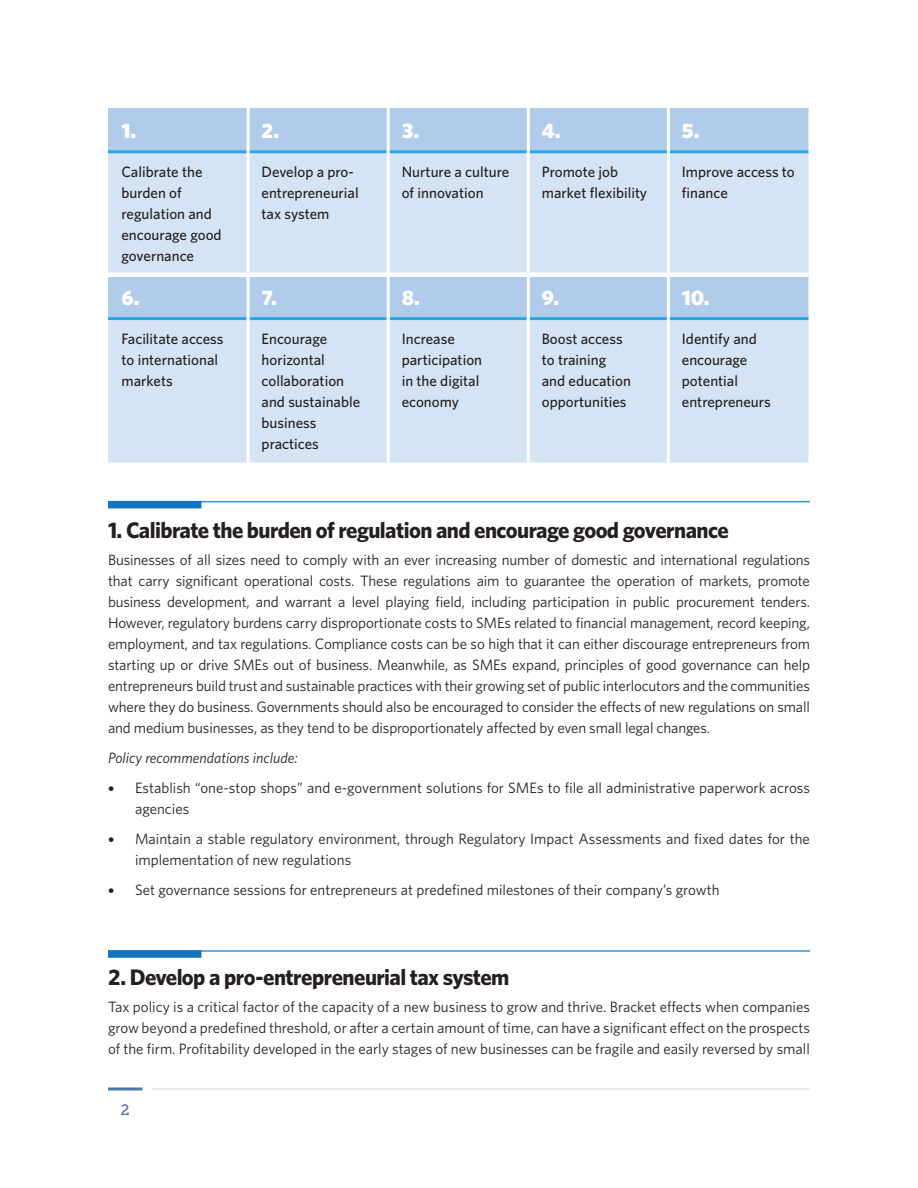
<style>
.page{position:relative;width:918px;height:1188px;background:#fff}
.page>*{position:absolute;margin:0;border:0;box-sizing:border-box;transform-origin:0 0}
.t1{font:700 22.5px "Whitney";letter-spacing:-.025em;color:#231f20}
.Body{font:900 21px "Whitney";color:#fff}
.List__first_item{font:15px/21px "Whitney";color:#231f20;text-align:justify}
.Body-2{font:500 15px/21px "Whitney";color:#231f20}
.List__first_item-2{font:italic 15px "Whitney";color:#231f20}
.t2{font:15px "Museo Slab 500";color:#546c9f}
.s1{font-family:"Museo Sans 500"}
</style>
<div class="page">
<hr style="left:151px;top:1088px;width:659px;height:2px;background:#1f568f">
<hr style="left:108px;top:1088px;width:34px;height:2px;background:#1f568f">
<div style="left:108px;top:108px;width:700px;height:42px;background:#b0ccea"></div>
<svg style="left:108px;top:153px;width:700px;height:310px;background:#d0e0f2"></svg>
<hr style="left:108px;top:317px;width:139px;height:3px;background:#24aae1">
<hr style="left:250px;top:317px;width:137px;height:3px;background:#24aae1">
<hr style="left:390px;top:317px;width:137px;height:3px;background:#24aae1">
<hr style="left:530px;top:317px;width:137px;height:3px;background:#24aae1">
<hr style="left:670px;top:317px;width:139px;height:3px;background:#24aae1">
<hr style="left:108px;top:150px;width:139px;height:3px;background:#24aae1">
<hr style="left:250px;top:150px;width:137px;height:3px;background:#24aae1">
<hr style="left:390px;top:150px;width:137px;height:3px;background:#24aae1">
<hr style="left:530px;top:150px;width:137px;height:3px;background:#24aae1">
<hr style="left:670px;top:150px;width:139px;height:3px;background:#24aae1">
<hr style="left:247px;top:108px;width:3px;height:44px;background:#fff">
<hr style="left:387px;top:108px;width:3px;height:44px;background:#fff">
<hr style="left:527px;top:108px;width:3px;height:44px;background:#fff">
<hr style="left:667px;top:108px;width:3px;height:44px;background:#fff">
<hr style="left:247px;top:152px;width:3px;height:121px;background:#fff">
<hr style="left:387px;top:152px;width:3px;height:121px;background:#fff">
<hr style="left:527px;top:152px;width:3px;height:121px;background:#fff">
<hr style="left:667px;top:152px;width:3px;height:121px;background:#fff">
<hr style="left:247px;top:277px;width:3px;height:42px;background:#fff">
<hr style="left:387px;top:277px;width:3px;height:42px;background:#fff">
<hr style="left:527px;top:277px;width:3px;height:42px;background:#fff">
<hr style="left:667px;top:277px;width:3px;height:42px;background:#fff">
<hr style="left:247px;top:319px;width:3px;height:144px;background:#fff">
<hr style="left:387px;top:319px;width:3px;height:144px;background:#fff">
<hr style="left:527px;top:319px;width:3px;height:144px;background:#fff">
<hr style="left:667px;top:319px;width:3px;height:144px;background:#fff">
<hr style="left:108px;top:273px;width:140px;height:4px;background:#fff">
<hr style="left:248px;top:273px;width:140px;height:4px;background:#fff">
<hr style="left:388px;top:273px;width:140px;height:4px;background:#fff">
<hr style="left:528px;top:273px;width:140px;height:4px;background:#fff">
<hr style="left:668px;top:273px;width:141px;height:4px;background:#fff">
<hr style="left:108px;top:501px;width:702px;height:1px;background:#3297d3">
<div style="left:108px;top:501px;width:93px;height:7px;background:#1074bc"></div>
<hr style="left:108px;top:950px;width:702px;height:2px;background:#3297d3">
<div style="left:108px;top:950px;width:93px;height:8px;background:#1074bc"></div>
<p class="Body" style="left:122px;top:117px;width:16px">1.</p>
<p class="Body" style="left:262px;top:117px;width:19px">2.</p>
<p class="Body" style="left:402px;top:117px;width:19px">3.</p>
<p class="Body" style="left:542px;top:117px;width:20px">4.</p>
<p class="Body" style="left:682px;top:117px;width:19px">5.</p>
<p class="Body-2" style="left:122px;top:161px;width:102px">Calibrate the burden of regulation and encourage good governance</p>
<p class="Body-2" style="left:262px;top:161px;width:99px">Develop a pro&shy;entrepreneurial tax system</p>
<p class="Body-2" style="left:402px;top:161px;width:109px">Nurture a culture of innovation</p>
<p class="Body-2" style="left:542px;top:161px;width:107px">Promote job market flexibility</p>
<p class="Body-2" style="left:682px;top:161px;width:114px">Improve access to finance</p>
<p class="Body" style="left:122px;top:284px;width:19px">6.</p>
<p class="Body" style="left:262px;top:284px;width:17px">7.</p>
<p class="Body" style="left:402px;top:284px;width:20px">8.</p>
<p class="Body" style="left:542px;top:284px;width:19px">9.</p>
<p class="Body" style="left:682px;top:284px;width:29px">10.</p>
<p class="Body-2" style="left:122px;top:328px;width:104px">Facilitate access to international markets</p>
<p class="Body-2" style="left:262px;top:328px;width:100px">Encourage horizontal collaboration and sustainable business practices</p>
<p class="Body-2" style="left:402px;top:328px;width:82px">Increase participation in the digital economy</p>
<p class="Body-2" style="left:542px;top:328px;width:91px">Boost access to training and education opportunities</p>
<p class="Body-2" style="left:682px;top:328px;width:90px">Identify and encourage potential entrepreneurs</p>
<h1 class="t1" style="left:108px;top:515px;width:622px">1. Calibrate the burden of regulation and encourage good governance</h1>
<p class="List__first_item" style="left:108px;top:549px;width:704px">Businesses of all sizes need to comply with an ever increasing number of domestic and international regulations that carry significant operational costs. These regulations aim to guarantee the operation of markets, promote business development, and warrant a level playing field, including participation in public procurement tenders.<br>However, regulatory burdens carry disproportionate costs to SMEs related to financial management, record keeping, employment, and tax regulations. Compliance costs can be so high that it can either discourage entrepreneurs from starting up or drive SMEs out of business. Meanwhile, as SMEs expand, principles of good governance can help entrepreneurs build trust and sustainable practices with their growing set of public interlocutors and the communities where they do business. Governments should also be encouraged to consider the effects of new regulations on small and medium businesses, as they tend to be disproportionately affected by even small legal changes.</p>
<p class="List__first_item-2" style="left:108px;top:748px;width:191px">Policy recommendations include:</p>
<p class="List__first_item" style="left:135px;top:777px;width:677px;text-indent:-27px"><span class="s1">•</span> Establish “one-stop shops” and e-government solutions for SMEs to file all administrative paperwork across agencies</p>
<p class="List__first_item" style="left:135px;top:828px;width:677px;text-indent:-27px"><span class="s1">•</span> Maintain a stable regulatory environment, through Regulatory Impact Assessments and fixed dates for the implementation of new regulations</p>
<p class="List__first_item" style="left:108px;top:879px;width:613px"><span class="s1">•</span> Set governance sessions for entrepreneurs at predefined milestones of their company’s growth</p>
<h1 class="t1" style="left:108px;top:962px;width:403px">2. Develop a pro-entrepreneurial tax system</h1>
<p class="List__first_item" style="left:108px;top:996px;width:704px">Tax policy is a critical factor of the capacity of a new business to grow and thrive. Bracket effects when companies grow beyond a predefined threshold, or after a certain amount of time, can have a significant effect on the prospects of the firm. Profitability developed in the early stages of new businesses can be fragile and easily reversed by small</p>
<p class="t2" style="left:121px;top:1101px;width:10px">2</p>
</div>
